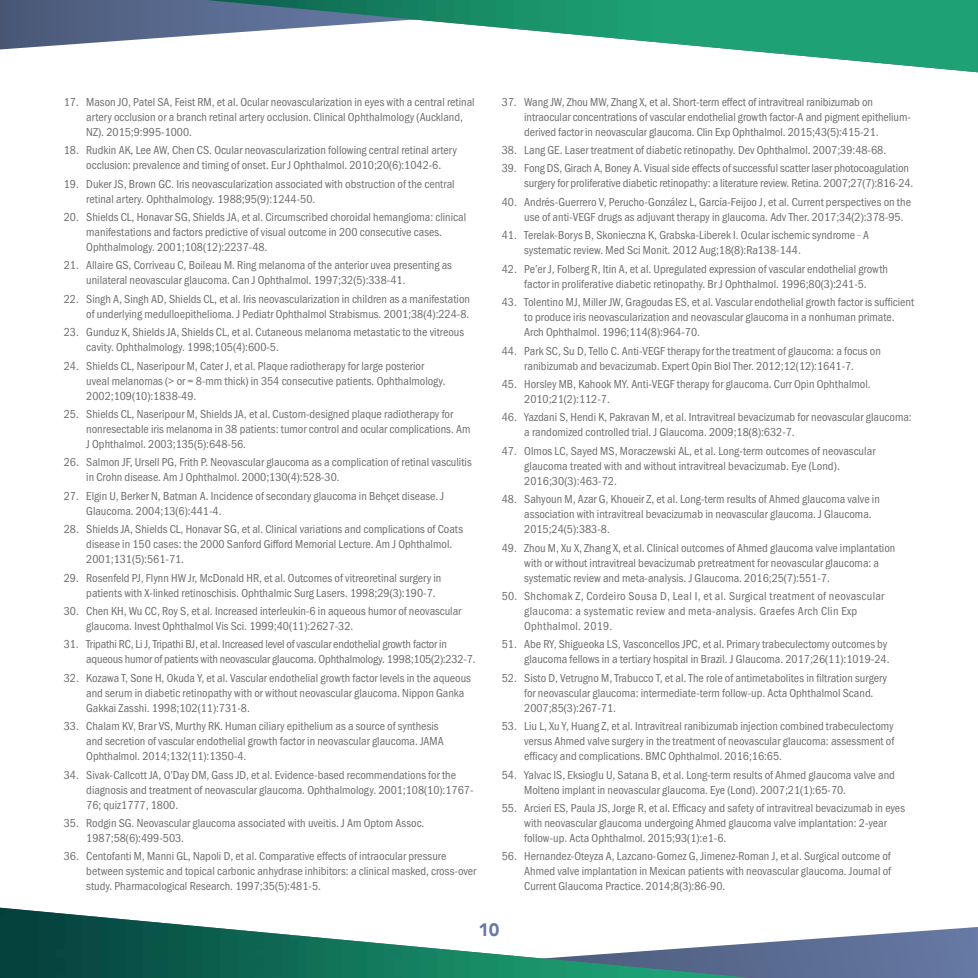
<style>
.page{position:relative;width:978px;height:978px;background:#fff}
.page>*{position:absolute;margin:0;border:0;box-sizing:border-box;transform-origin:0 0}
.t1{font:900 18px "Avenir LT";color:#677aa5}
.t2{font:12px/15px "Franklin Gothic URW Con Boo";color:#6d6e71}
.t3{font:12px/15px "Franklin Gothic URW Con Boo";letter-spacing:.025em;color:#6d6e71}
</style>
<div class="page">
<img style="left:0;top:0;width:978px;height:72px">
<img style="left:0;top:907px;width:978px;height:71px">
<p class="t2" style="left:86px;top:94px;width:390px;text-indent:-22px">17. Mason JO, Patel SA, Feist RM, et al. Ocular neovascularization in eyes with a central retinal artery occlusion or a branch retinal artery occlusion. Clinical Ophthalmology (Auckland,<br>NZ). 2015;9:995-1000.</p>
<p class="t2" style="left:64px;top:143px;width:395px;text-align:center">18. Rudkin AK, Lee AW, Chen CS. Ocular neovascularization following central retinal artery occlusion: prevalence and timing of onset. Eur J Ophthalmol. 2010;20(6):1042-6.</p>
<p class="t2" style="left:86px;top:176px;width:370px;text-indent:-22px">19. Duker JS, Brown GC. Iris neovascularization associated with obstruction of the central retinal artery. Ophthalmology. 1988;95(9):1244-50.</p>
<p class="t2" style="left:86px;top:209px;width:381px;text-indent:-22px">20. Shields CL, Honavar SG, Shields JA, et al. Circumscribed choroidal hemangioma: clinical manifestations and factors predictive of visual outcome in 200 consecutive cases.<br>Ophthalmology. 2001;108(12):2237-48.</p>
<p class="t2" style="left:86px;top:258px;width:367px;text-indent:-22px">21. Allaire GS, Corriveau C, Boileau M. Ring melanoma of the anterior uvea presenting as unilateral neovascular glaucoma. Can J Ophthalmol. 1997;32(5):338-41.</p>
<p class="t2" style="left:64px;top:291px;width:408px;text-align:right">22. Singh A, Singh AD, Shields CL, et al. Iris neovascularization in children as a manifestation of underlying medulloepithelioma. J Pediatr Ophthalmol Strabismus. 2001;38(4):224-8.</p>
<p class="t2" style="left:86px;top:324px;width:379px;text-indent:-22px">23. Gunduz K, Shields JA, Shields CL, et al. Cutaneous melanoma metastatic to the vitreous cavity. Ophthalmology. 1998;105(4):600-5.</p>
<p class="t2" style="left:86px;top:358px;width:361px;text-indent:-22px">24. Shields CL, Naseripour M, Cater J, et al. Plaque radiotherapy for large posterior uveal melanomas (&gt; or = 8-mm thick) in 354 consecutive patients. Ophthalmology.<br>2002;109(10):1838-49.</p>
<p class="t2" style="left:86px;top:406px;width:386px;text-indent:-22px">25. Shields CL, Naseripour M, Shields JA, et al. Custom-designed plaque radiotherapy for nonresectable iris melanoma in 38 patients: tumor control and ocular complications. Am<br>J Ophthalmol. 2003;135(5):648-56.</p>
<p class="t2" style="left:86px;top:455px;width:387px;text-indent:-22px">26. Salmon JF, Ursell PG, Frith P. Neovascular glaucoma as a complication of retinal vasculitis in Crohn disease. Am J Ophthalmol. 2000;130(4):528-30.</p>
<p class="t2" style="left:86px;top:488px;width:359px;text-indent:-22px">27. Elgin U, Berker N, Batman A. Incidence of secondary glaucoma in Behçet disease. J<br>Glaucoma. 2004;13(6):441-4.</p>
<p class="t2" style="left:86px;top:521px;width:378px;text-indent:-22px">28. Shields JA, Shields CL, Honavar SG, et al. Clinical variations and complications of Coats disease in 150 cases: the 2000 Sanford Gifford Memorial Lecture. Am J Ophthalmol.<br>2001;131(5):561-71.</p>
<p class="t2" style="left:86px;top:570px;width:357px;text-indent:-22px">29. Rosenfeld PJ, Flynn HW Jr, McDonald HR, et al. Outcomes of vitreoretinal surgery in patients with X-linked retinoschisis. Ophthalmic Surg Lasers. 1998;29(3):190-7.</p>
<p class="t2" style="left:86px;top:603px;width:377px;text-indent:-22px">30. Chen KH, Wu CC, Roy S, et al. Increased interleukin-6 in aqueous humor of neovascular glaucoma. Invest Ophthalmol Vis Sci. 1999;40(11):2627-32.</p>
<p class="t2" style="left:86px;top:637px;width:391px;text-indent:-22px">31. Tripathi RC, Li J, Tripathi BJ, et al. Increased level of vascular endothelial growth factor in aqueous humor of patients with neovascular glaucoma. Ophthalmology. 1998;105(2):232-7.</p>
<p class="t2" style="left:86px;top:670px;width:386px;text-indent:-22px">32. Kozawa T, Sone H, Okuda Y, et al. Vascular endothelial growth factor levels in the aqueous and serum in diabetic retinopathy with or without neovascular glaucoma. Nippon Ganka<br>Gakkai Zasshi. 1998;102(11):731-8.</p>
<p class="t2" style="left:86px;top:718px;width:359px;text-indent:-22px">33. Chalam KV, Brar VS, Murthy RK. Human ciliary epithelium as a source of synthesis and secretion of vascular endothelial growth factor in neovascular glaucoma. JAMA<br>Ophthalmol. 2014;132(11):1350-4.</p>
<p class="t2" style="left:86px;top:767px;width:389px;text-indent:-22px">34. Sivak-Callcott JA, O’Day DM, Gass JD, et al. Evidence-based recommendations for the diagnosis and treatment of neovascular glaucoma. Ophthalmology. 2001;108(10):1767-<br>76; quiz1777, 1800.</p>
<p class="t2" style="left:86px;top:815px;width:340px;text-indent:-22px">35. Rodgin SG. Neovascular glaucoma associated with uveitis. J Am Optom Assoc.<br>1987;58(6):499-503.</p>
<p class="t2" style="left:86px;top:849px;width:391px;text-indent:-22px">36. Centofanti M, Manni GL, Napoli D, et al. Comparative effects of intraocular pressure between systemic and topical carbonic anhydrase inhibitors: a clinical masked, cross-over study. Pharmacological Research. 1997;35(5):481-5.</p>
<p class="t2" style="left:524px;top:94px;width:388px;text-indent:-22px">37. Wang JW, Zhou MW, Zhang X, et al. Short-term effect of intravitreal ranibizumab on intraocular concentrations of vascular endothelial growth factor-A and pigment epithelium&shy;derived factor in neovascular glaucoma. Clin Exp Ophthalmol. 2015;43(5):415-21.</p>
<p class="t2" style="left:502px;top:142px;width:386px">38. Lang GE. Laser treatment of diabetic retinopathy. Dev Ophthalmol. 2007;39:48-68.</p>
<p class="t2" style="left:524px;top:161px;width:391px;text-indent:-22px">39. Fong DS, Girach A, Boney A. Visual side effects of successful scatter laser photocoagulation surgery for proliferative diabetic retinopathy: a literature review. Retina. 2007;27(7):816-24.</p>
<p class="t2" style="left:524px;top:194px;width:388px;text-indent:-22px">40. Andrés-Guerrero V, Perucho-González L, García-Feijoo J, et al. Current perspectives on the use of anti-VEGF drugs as adjuvant therapy in glaucoma. Adv Ther. 2017;34(2):378-95.</p>
<p class="t2" style="left:524px;top:228px;width:346px;text-indent:-23px">41. Terelak-Borys B, Skonieczna K, Grabska-Liberek I. Ocular ischemic syndrome <sup>_</sup> A systematic review. Med Sci Monit. 2012 Aug;18(8):Ra138-144.</p>
<p class="t2" style="left:502px;top:261px;width:388px;text-align:center">42. Pe’er J, Folberg R, Itin A, et al. Upregulated expression of vascular endothelial growth factor in proliferative diabetic retinopathy. Br J Ophthalmol. 1996;80(3):241-5.</p>
<p class="t2" style="left:524px;top:295px;width:391px;text-indent:-22px">43. Tolentino MJ, Miller JW, Gragoudas ES, et al. Vascular endothelial growth factor is sufficient to produce iris neovascularization and neovascular glaucoma in a nonhuman primate.<br>Arch Ophthalmol. 1996;114(8):964-70.</p>
<p class="t2" style="left:502px;top:343px;width:381px;text-align:center">44. Park SC, Su D, Tello C. Anti-VEGF therapy for the treatment of glaucoma: a focus on ranibizumab and bevacizumab. Expert Opin Biol Ther. 2012;12(12):1641-7.</p>
<p class="t2" style="left:524px;top:376px;width:348px;text-indent:-22px">45. Horsley MB, Kahook MY. Anti-VEGF therapy for glaucoma. Curr Opin Ophthalmol.<br>2010;21(2):112-7.</p>
<p class="t2" style="left:524px;top:410px;width:389px;text-indent:-22px">46. Yazdani S, Hendi K, Pakravan M, et al. Intravitreal bevacizumab for neovascular glaucoma: a randomized controlled trial. J Glaucoma. 2009;18(8):632-7.</p>
<p class="t2" style="left:524px;top:443px;width:353px;text-indent:-22px">47. Olmos LC, Sayed MS, Moraczewski AL, et al. Long-term outcomes of neovascular glaucoma treated with and without intravitreal bevacizumab. Eye (Lond).<br>2016;30(3):463-72.</p>
<p class="t2" style="left:524px;top:491px;width:357px;text-indent:-22px">48. Sahyoun M, Azar G, Khoueir Z, et al. Long-term results of Ahmed glaucoma valve in association with intravitreal bevacizumab in neovascular glaucoma. J Glaucoma.<br>2015;24(5):383-8.</p>
<p class="t2" style="left:524px;top:540px;width:373px;text-indent:-22px">49. Zhou M, Xu X, Zhang X, et al. Clinical outcomes of Ahmed glaucoma valve implantation with or without intravitreal bevacizumab pretreatment for neovascular glaucoma: a systematic review and meta-analysis. J Glaucoma. 2016;25(7):551-7.</p>
<p class="t3" style="left:524px;top:588px;width:362px;text-indent:-22px">50. Shchomak Z, Cordeiro Sousa D, Leal I, et al. Surgical treatment of neovascular glaucoma: a systematic review and meta-analysis. Graefes Arch Clin Exp<br>Ophthalmol. 2019.</p>
<p class="t2" style="left:502px;top:637px;width:389px;text-align:right">51. Abe RY, Shigueoka LS, Vasconcellos JPC, et al. Primary trabeculectomy outcomes by glaucoma fellows in a tertiary hospital in Brazil. J Glaucoma. 2017;26(11):1019-24.</p>
<p class="t2" style="left:524px;top:670px;width:364px;text-indent:-22px">52. Sisto D, Vetrugno M, Trabucco T, et al. The role of antimetabolites in filtration surgery for neovascular glaucoma: intermediate-term follow-up. Acta Ophthalmol Scand.<br>2007;85(3):267-71.</p>
<p class="t2" style="left:524px;top:718px;width:371px;text-align:justify;text-indent:-22px">53. Liu L, Xu Y, Huang Z, et al. Intravitreal ranibizumab injection combined trabeculectomy versus Ahmed valve surgery in the treatment of neovascular glaucoma: assessment of efficacy and complications. BMC Ophthalmol. 2016;16:65.</p>
<p class="t2" style="left:524px;top:767px;width:372px;text-indent:-22px">54. Yalvac IS, Eksioglu U, Satana B, et al. Long-term results of Ahmed glaucoma valve and<br>Molteno implant in neovascular glaucoma. Eye (Lond). 2007;21(1):65-70.</p>
<p class="t2" style="left:524px;top:800px;width:382px;text-indent:-22px">55. Arcieri ES, Paula JS, Jorge R, et al. Efficacy and safety of intravitreal bevacizumab in eyes with neovascular glaucoma undergoing Ahmed glaucoma valve implantation: 2-year follow-up. Acta Ophthalmol. 2015;93(1):e1-6.</p>
<p class="t2" style="left:524px;top:849px;width:368px;text-align:justify;text-indent:-22px">56. Hernandez-Oteyza A, Lazcano-Gomez G, Jimenez-Roman J, et al. Surgical outcome of Ahmed valve implantation in Mexican patients with neovascular glaucoma. Journal of Current Glaucoma Practice. 2014;8(3):86-90.</p>
<h1 class="t1" style="left:478px;top:919px;width:23px">10</h1>
</div>
